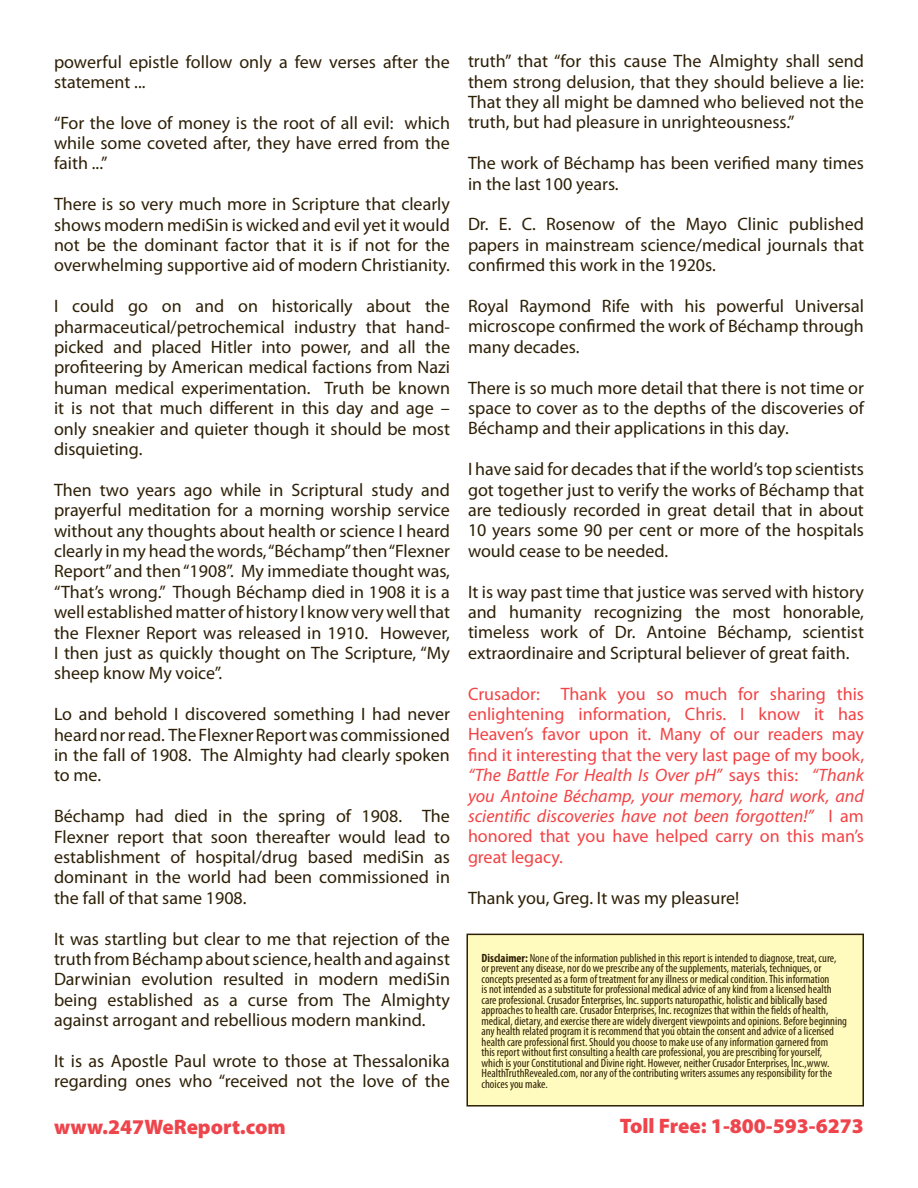
<style>
.page{position:relative;width:918px;height:1188px;background:#fff}
.page>*{position:absolute;margin:0;border:0;box-sizing:border-box;transform-origin:0 0}
.t1{font:900 21px "Myriad Pro";color:#ee454c}
.t2{font:18px/20.4px "Myriad Pro";color:#2e2007;text-align:justify}
.t3{font:18px/20.4px "Myriad Pro";color:#f24345;text-align:justify}
.t4{font:condensed 12px/10.5px "Myriad Pro";color:#2e2007}
.s1{font-style:italic}
.s2{font-weight:700}
</style>
<div class="page">
<div style="left:467px;top:934px;width:396px;height:172px;background:#fffabd"></div>
<div style="left:466px;top:934px;width:398px;height:173px;border:2px solid #2e2007"></div>
<p class="t2" style="left:54px;top:52px;width:397px">powerful epistle follow only a few verses after the statement ...</p>
<p class="t2" style="left:54px;top:113px;width:398px">“For the love of money is the root of all evil: which while some coveted after, they have erred from the faith ...”</p>
<p class="t2" style="left:54px;top:194px;width:398px">There is so very much more in Scripture that clearly shows modern mediSin is wicked and evil yet it would not be the dominant factor that it is if not for the overwhelming supportive aid of modern Christianity.</p>
<p class="t2" style="left:54px;top:296px;width:398px">I could go on and on historically about the pharmaceutical/petrochemical industry that hand&shy;picked and placed Hitler into power, and all the profiteering by American medical factions from Nazi human medical experimentation. Truth be known it is not that much different in this day and age – only sneakier and quieter though it should be most disquieting.</p>
<p class="t2" style="left:54px;top:480px;width:398px">Then two years ago while in Scriptural study and prayerful meditation for a morning worship service without any thoughts about health or science I heard clearly in my head the words, “Béchamp” then “Flexner Report” and then “1908”. My immediate thought was, “That’s wrong.” Though Béchamp died in 1908 it is a well established matter of history I know very well that the Flexner Report was released in 1910. However, I then just as quickly thought on The Scripture, “My sheep know My voice”.</p>
<p class="t2" style="left:54px;top:704px;width:398px">Lo and behold I discovered something I had never heard nor read. The Flexner Report was commissioned in the fall of 1908. The Almighty had clearly spoken to me.</p>
<p class="t2" style="left:54px;top:806px;width:398px">Béchamp had died in the spring of 1908. The Flexner report that soon thereafter would lead to establishment of hospital/drug based mediSin as dominant in the world had been commissioned in the fall of that same 1908.</p>
<p class="t2" style="left:54px;top:929px;width:398px">It was startling but clear to me that rejection of the truth from Béchamp about science, health and against Darwinian evolution resulted in modern mediSin being established as a curse from The Almighty against arrogant and rebellious modern mankind.</p>
<p class="t2" style="left:54px;top:1051px;width:397px">It is as Apostle Paul wrote to those at Thessalonika regarding ones who “received not the love of the</p>
<p class="t2" style="left:468px;top:51px;width:397px">truth” that “for this cause The Almighty shall send them strong delusion, that they should believe a lie:<br>That they all might be damned who believed not the truth, but had pleasure in unrighteousness.”</p>
<p class="t2" style="left:468px;top:153px;width:398px">The work of Béchamp has been verified many times in the last 100 years.</p>
<p class="t2" style="left:468px;top:215px;width:398px">Dr. E. C. Rosenow of the Mayo Clinic published papers in mainstream science/medical journals that confirmed this work in the 1920s.</p>
<p class="t2" style="left:468px;top:296px;width:398px">Royal Raymond Rife with his powerful Universal microscope confirmed the work of Béchamp through many decades.</p>
<p class="t2" style="left:468px;top:378px;width:398px">There is so much more detail that there is not time or space to cover as to the depths of the discoveries of Béchamp and their applications in this day.</p>
<p class="t2" style="left:468px;top:459px;width:398px">I have said for decades that if the world’s top scientists got together just to verify the works of Béchamp that are tediously recorded in great detail that in about 10 years some 90 per cent or more of the hospitals would cease to be needed.</p>
<p class="t2" style="left:468px;top:582px;width:398px">It is way past time that justice was served with history and humanity recognizing the most honorable, timeless work of Dr. Antoine Béchamp, scientist extraordinaire and Scriptural believer of great faith.</p>
<p class="t3" style="left:468px;top:684px;width:398px">Crusador: Thank you so much for sharing this enlightening information, Chris. I know it has Heaven’s favor upon it. Many of our readers may find it interesting that the very last page of my book, <span class="s1">“The Battle For Health Is Over pH”</span> says this: <span class="s1">“Thank you Antoine Béchamp, your memory, hard work, and scientific discoveries have not been forgotten!”</span> I am honored that you have helped carry on this man’s great legacy.</p>
<p class="t2" style="left:468px;top:888px;width:273px">Thank you, Greg. It was my pleasure!</p>
<p class="t4" style="left:482px;top:953px;width:367px"><span class="s2">Disclaimer:</span> None of the information published in this report is intended to diagnose, treat, cure,<br>or prevent any disease, nor do we prescribe any of the supplements, materials, techniques, or concepts presented as a form of treatment for any illness or medical condition. This information<br>is not intended as a substitute for professional medical advice of any kind from a licensed health care professional. Crusador Enterprises, Inc. supports naturopathic, holistic and biblically based approaches to health care. Crusador Enterprises, Inc. recognizes that within the fields of health, medical, dietary, and exercise there are widely divergent viewpoints and opinions. Before beginning any health related program it is recommend that you obtain the consent and advice of a licensed health care professional first. Should you choose to make use of any information garnered from<br>this report without first consulting a health care professional, you are prescribing for yourself, which is your Constitutional and Divine right. However, neither Crusador Enterprises, Inc.,www.<br>HealthTruthRevealed.com, nor any of the contributing writers assumes any responsibility for the choices you make.</p>
<p class="t1" style="left:54px;top:1115px;width:233px">www.247WeReport.com</p>
<p class="t1" style="left:620px;top:1114px;width:246px">Toll Free: 1-800-593-6273</p>
</div>
